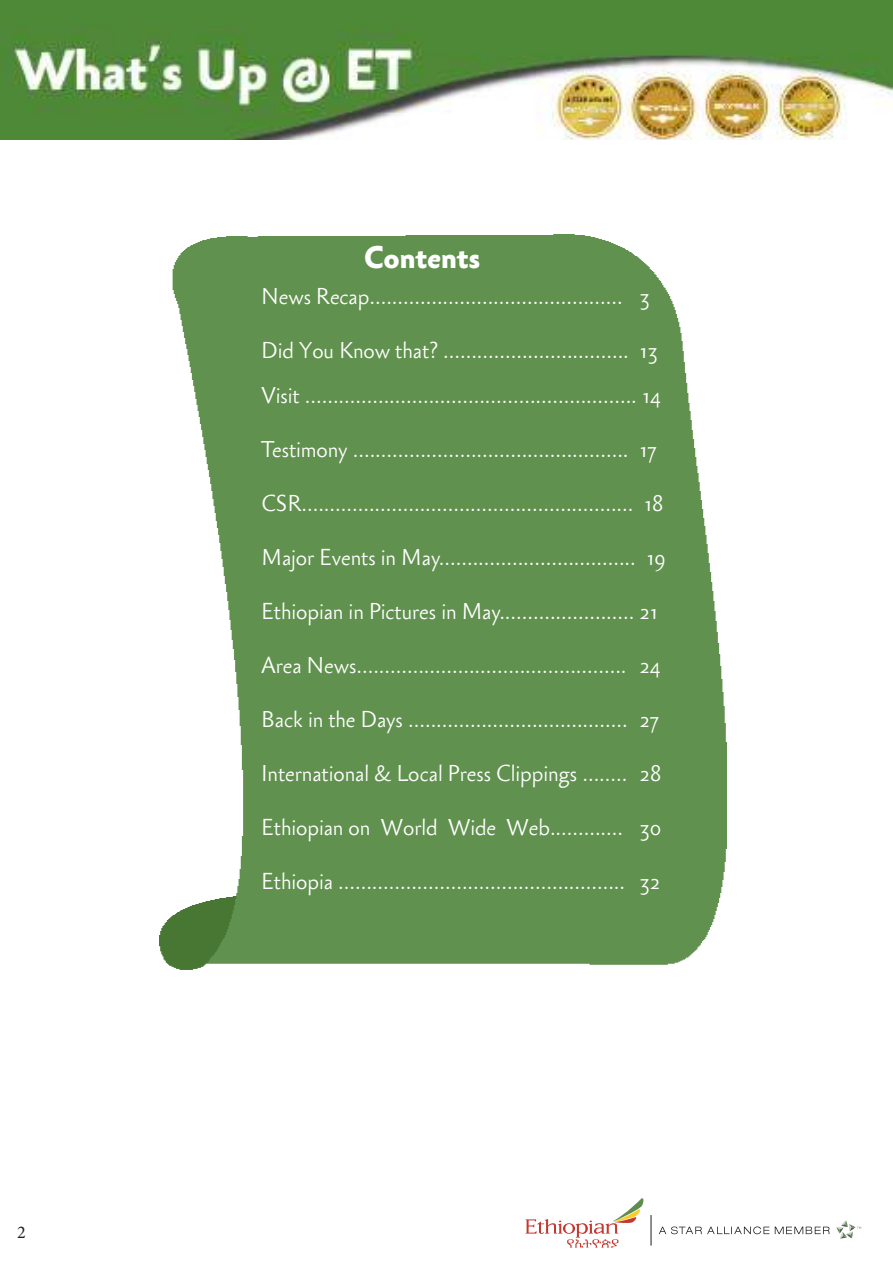
<style>
.page{position:relative;width:893px;height:1263px;background:#fff}
.page>*{position:absolute;margin:0;border:0;box-sizing:border-box;transform-origin:0 0}
.t1{font:700 28.5px "Sebastian Medium UCF";color:#fff}
.t2{font:300 21px/45px "Sebastian";color:#fff}
.t3{font:18px "Minion Pro";color:#231f20}
</style>
<div class="page">
<hr style="left:651px;top:1215px;width:1px;height:30px;background:#1f1e1e">
<svg style="left:836px;top:1220px;width:25px;height:18px"></svg>
<svg style="left:659px;top:1226px;width:110px;height:8px"></svg>
<svg style="left:775px;top:1226px;width:55px;height:8px"></svg>
<svg style="left:525px;top:1198px;width:119px;height:49px"></svg>
<img style="left:0;top:0;width:893px;height:140px">
<img style="left:159px;top:234px;width:567px;height:735px">
<p class="t3" style="left:17px;top:1220px;width:10px">2</p>
<h1 class="t1" style="left:364px;top:238px;width:118px">Contents</h1>
<p class="t2" style="left:261px;top:274px;width:390px">News Recap............................................. 3</p>
<p class="t2" style="left:261px;top:328px;width:401px">Did You Know that? ................................. 13<br>Visit ........................................................... 14</p>
<p class="t2" style="left:261px;top:427px;width:397px">Testimony ................................................. 17</p>
<p class="t2" style="left:261px;top:481px;width:404px">CSR........................................................... 18</p>
<p class="t2" style="left:261px;top:535px;width:406px">Major Events in May................................... 19</p>
<p class="t2" style="left:261px;top:589px;width:398px">Ethiopian in Pictures in May........................ 21</p>
<p class="t2" style="left:261px;top:643px;width:401px">Area News................................................ 24</p>
<p class="t2" style="left:261px;top:697px;width:399px">Back in the Days ....................................... 27</p>
<p class="t2" style="left:261px;top:751px;width:402px">International &amp; Local Press Clippings ........ 28</p>
<p class="t2" style="left:261px;top:805px;width:401px">Ethiopian on World Wide Web............. 30</p>
<p class="t2" style="left:261px;top:859px;width:400px">Ethiopia ................................................... 32</p>
</div>
